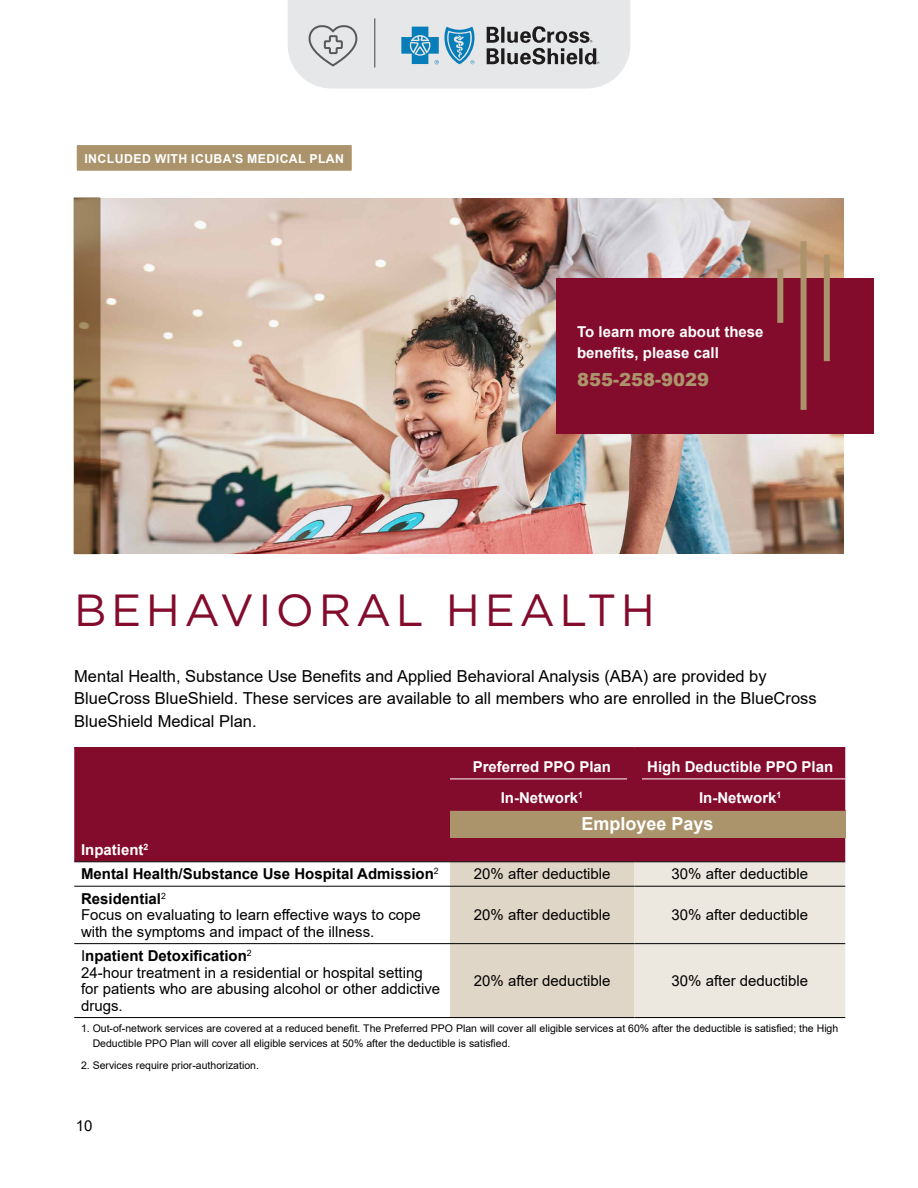
<style>
.page{position:relative;width:918px;height:1188px;background:#fff}
.page>*{position:absolute;margin:0;border:0;box-sizing:border-box;transform-origin:0 0}
.t1{font:45px "Gotham";letter-spacing:.1em;color:#830b2c}
.t2{font:700 18px "Arial";color:#fff}
.t3{font:900 18px "Arial";color:#ab946c}
.t4{font:16.5px/22.5px "Arial";color:#000}
.t5{font:15px/16.5px "Arial";color:#000}
.t6{font:700 15px/21px "Arial";color:#fff}
.t7{font:700 15px/24.5px "Arial";color:#000}
.t8{font:700 12.3px "Arial";letter-spacing:.035em;color:#fff}
.t9{font:10.5px/15px "Arial";color:#000}
.s1{color:#fff}
.s2{font-weight:700}
</style>
<div class="page">
<div style="left:74px;top:748px;width:771px;height:113px;background:#830b2c"></div>
<div style="left:450px;top:810px;width:395px;height:27px;background:#ab946c"></div>
<svg style="left:74px;top:862px;width:771px;height:157px"></svg>
<svg style="left:450px;top:862px;width:395px;height:155px;background:#e5ded2"></svg>
<hr style="left:450px;top:779px;width:177px;height:1px;background:#fff">
<hr style="left:642px;top:779px;width:203px;height:1px;background:#fff">
<hr style="left:74px;top:861px;width:376px;height:1px;background:#000">
<hr style="left:450px;top:861px;width:184px;height:1px;background:#000">
<hr style="left:634px;top:861px;width:211px;height:1px;background:#000">
<hr style="left:74px;top:886px;width:376px;height:1px;background:#000">
<hr style="left:450px;top:886px;width:184px;height:1px;background:#000">
<hr style="left:634px;top:886px;width:211px;height:1px;background:#000">
<hr style="left:74px;top:943px;width:376px;height:1px;background:#000">
<hr style="left:450px;top:943px;width:184px;height:1px;background:#000">
<hr style="left:634px;top:943px;width:211px;height:1px;background:#000">
<hr style="left:74px;top:1017px;width:376px;height:1px;background:#000">
<hr style="left:450px;top:1017px;width:184px;height:1px;background:#000">
<hr style="left:634px;top:1017px;width:211px;height:1px;background:#000">
<hr style="left:74px;top:747px;width:376px;height:1px;background:#830b2c">
<hr style="left:450px;top:747px;width:184px;height:1px;background:#830b2c">
<div style="left:627px;top:749px;width:15px;height:30px;background:#830b2c"></div>
<hr style="left:634px;top:747px;width:211px;height:1px;background:#830b2c">
<div style="left:627px;top:779px;width:15px;height:30px;background:#830b2c"></div>
<hr style="left:450px;top:809px;width:184px;height:2px;background:#830b2c">
<hr style="left:634px;top:809px;width:211px;height:2px;background:#830b2c">
<img style="left:100px;top:198px;width:744px;height:356px">
<svg style="left:74px;top:197px;width:26px;height:357px;background:#826340"></svg>
<div style="left:557px;top:279px;width:317px;height:155px;background:#830b2c"></div>
<div style="left:824px;top:255px;width:6px;height:106px;background:#ab946c"></div>
<div style="left:801px;top:241px;width:6px;height:169px;background:#ab946c"></div>
<div style="left:777px;top:269px;width:6px;height:54px;background:#ab946c"></div>
<div style="left:77px;top:145px;width:275px;height:26px;background:#ab946c;border:2px solid #ab946c"></div>
<svg style="left:288px;top:0;width:342px;height:88px;background:#cfd5d9"></svg>
<p class="t8" style="left:84px;top:150px;width:261px">INCLUDED WITH ICUBA'S MEDICAL PLAN</p>
<p class="t6" style="left:577px;top:322px;width:188px">To learn more about these benefits, please call</p>
<p class="t3" style="left:577px;top:367px;width:134px">855-258-9029</p>
<h1 class="t1" style="left:74px;top:581px;width:582px">BEHAVIORAL HEALTH</h1>
<p class="t4" style="left:74px;top:665px;width:744px">Mental Health, Substance Use Benefits and Applied Behavioral Analysis (ABA) are provided by<br>BlueCross BlueShield. These services are available to all members who are enrolled in the BlueCross<br>BlueShield Medical Plan.</p>
<p class="t6" style="left:473px;top:757px;width:140px">Preferred PPO Plan</p>
<p class="t6" style="left:647px;top:757px;width:187px">High Deductible PPO Plan</p>
<p class="t6" style="left:501px;top:788px;width:84px">In-Network<sup>1</sup></p>
<p class="t6" style="left:699px;top:788px;width:84px">In-Network<sup>1</sup></p>
<p class="t2" style="left:582px;top:811px;width:134px">Employee Pays</p>
<p class="t7" style="left:81px;top:838px;width:359px"><span class="s1">Inpatient</span><sup>2<br></sup>Mental Health/Substance Use Hospital Admission<sup>2</sup></p>
<p class="t5" style="left:474px;top:866px;width:138px">20% after deductible</p>
<p class="t5" style="left:671px;top:866px;width:138px">30% after deductible</p>
<p class="t5" style="left:81px;top:890px;width:341px"><span class="s2">Residential</span><sup>2<br></sup>Focus on evaluating to learn effective ways to cope with the symptoms and impact of the illness.</p>
<p class="t5" style="left:474px;top:907px;width:138px">20% after deductible</p>
<p class="t5" style="left:671px;top:907px;width:138px">30% after deductible</p>
<p class="t5" style="left:81px;top:948px;width:361px">I<span class="s2">npatient Detoxification</span><sup>2<br></sup>24-hour treatment in a residential or hospital setting for patients who are abusing alcohol or other addictive drugs.</p>
<p class="t5" style="left:474px;top:972px;width:138px">20% after deductible</p>
<p class="t5" style="left:671px;top:972px;width:138px">30% after deductible</p>
<p class="t9" style="left:93px;top:1021px;width:747px;text-indent:-12px">1. Out-of-network services are covered at a reduced benefit. The Preferred PPO Plan will cover all eligible services at 60% after the deductible is satisfied; the High<br>Deductible PPO Plan will cover all eligible services at 50% after the deductible is satisfied.</p>
<p class="t9" style="left:81px;top:1057px;width:179px">2. Services require prior-authorization.</p>
<p class="t5" style="left:76px;top:1118px;width:18px">10</p>
</div>
